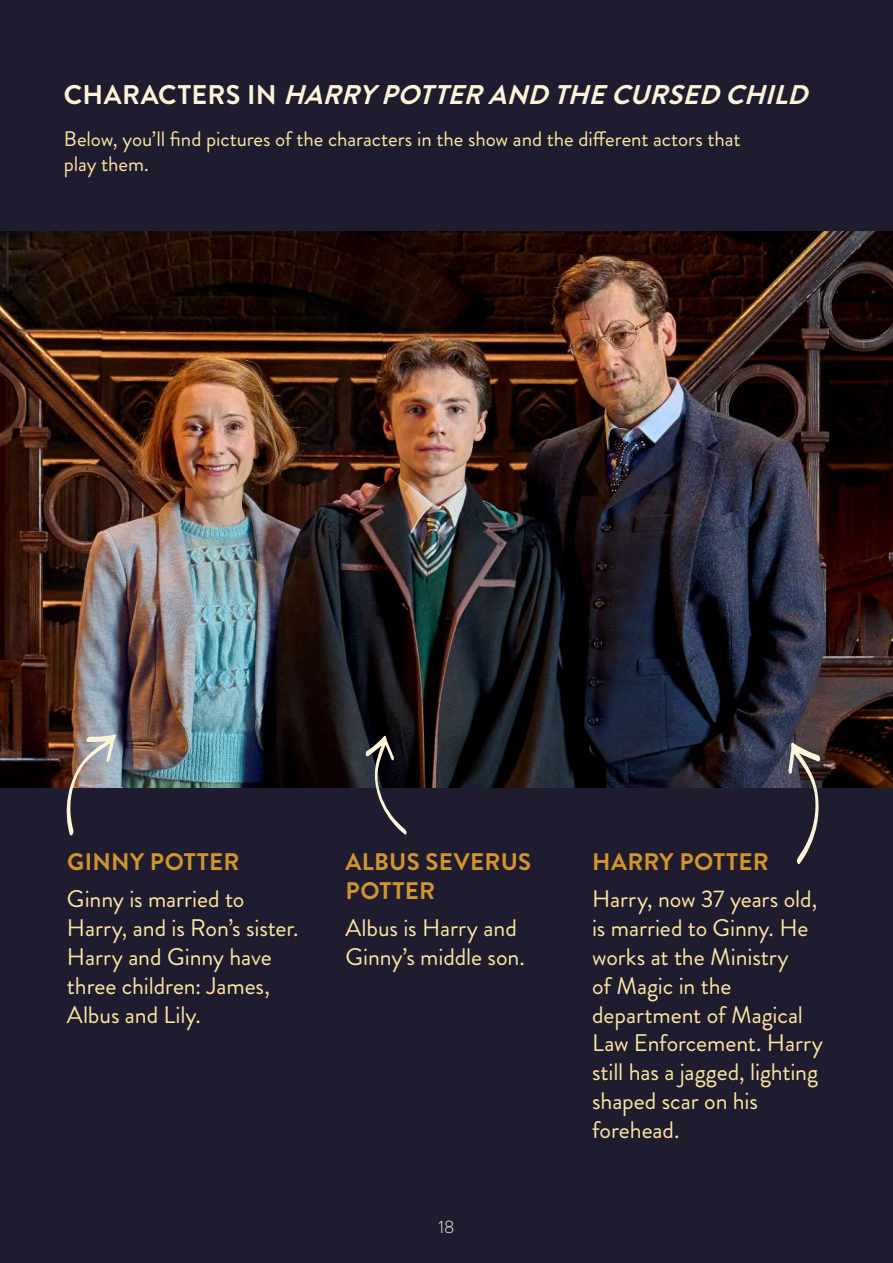
<style>
.page{position:relative;width:893px;height:1263px;background:#201c30}
.page>*{position:absolute;margin:0;border:0;box-sizing:border-box;transform-origin:0 0}
.t1{font:italic 700 27px "Brandon Grotesque";color:#fcf3d8}
.t2{font:24px/28.8px "Brandon Grotesque";letter-spacing:-.005em;color:#fce49f}
.t3{font:700 24px/28.8px "Brandon Grotesque";letter-spacing:.015em;color:#d1952c}
.t4{font:21px/25.2px "Brandon Grotesque";letter-spacing:-.005em;color:#fce49f}
.t5{font:300 18px "Brandon Grotesque";color:#fcf3d8}
.s1{font-style:normal}
</style>
<div class="page">
<img style="left:0;top:232px;width:893px;height:555px">
<svg style="left:788px;top:742px;width:33px;height:122px"></svg>
<svg style="left:365px;top:735px;width:42px;height:100px"></svg>
<svg style="left:66px;top:734px;width:50px;height:102px"></svg>
<p class="t1" style="left:64px;top:76px;width:755px"><span class="s1">C H A R A C T E R S I N</span> HARRYPOTTERAND THECURSED CHILD</p>
<p class="t4" style="left:64px;top:127px;width:678px">Below, you’ll find pictures of the characters in the show and the different actors that play them.</p>
<p class="t3" style="left:67px;top:848px;width:174px">GINNY POTTER</p>
<p class="t2" style="left:67px;top:885px;width:233px">Ginny is married to<br>Harry, and is Ron’s sister.<br>Harry and Ginny have three children: James,<br>Albus and Lily.</p>
<p class="t3" style="left:346px;top:848px;width:187px">ALBUS SEVERUS<br>POTTER</p>
<p class="t2" style="left:345px;top:914px;width:181px">Albus is Harry and<br>Ginny’s middle son.</p>
<p class="t5" style="left:438px;top:1214px;width:18px">18</p>
<p class="t3" style="left:592px;top:848px;width:178px">HARRY POTTER</p>
<p class="t2" style="left:592px;top:885px;width:232px">Harry, now 37 years old, is married to Ginny. He works at the Ministry<br>of Magic in the department of Magical<br>Law Enforcement. Harry still has a jagged, lighting shaped scar on his forehead.</p>
</div>
